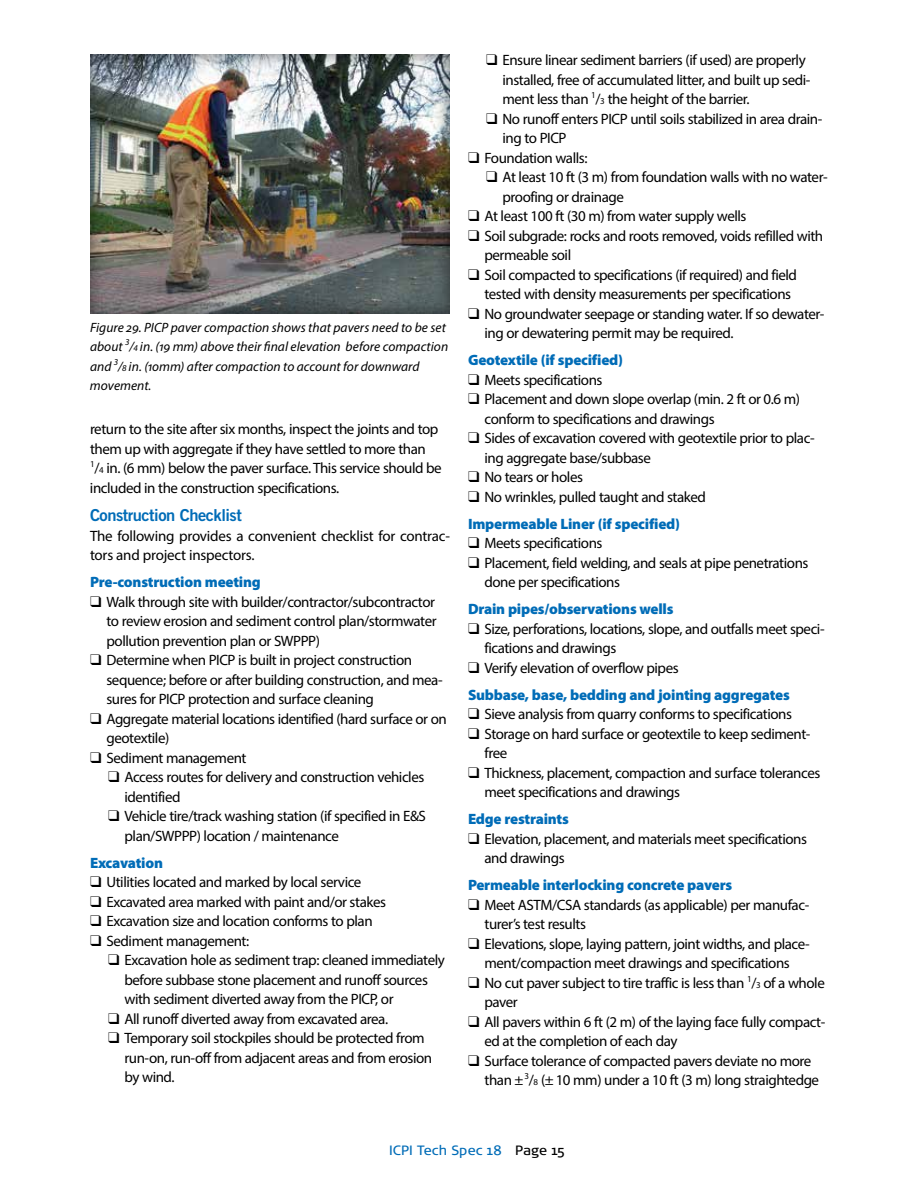
<style>
.page{position:relative;width:918px;height:1188px;background:#fff}
.page>*{position:absolute;margin:0;border:0;box-sizing:border-box;transform-origin:0 0}
.t1{font:16.5px "Trade Gothic Bold Two";letter-spacing:-.03em;color:#006cb7}
.t2{font:15px/19.5px "Myriad Pro";letter-spacing:-.03em;color:#000}
.t3{font:900 15px/27px "Myriad Pro";letter-spacing:-.015em;color:#006cb7}
.t4{font:italic 13.5px/19.5px "Myriad Pro";letter-spacing:.005em;color:#000}
.t5{font:13.5px "Signa Pro";letter-spacing:.015em;color:#006cb7}
.s1{font-size:9px}
.s2{font-weight:900;color:#006cb7}
.s3{color:#000}
.s4{font-weight:400;color:#000}
</style>
<div class="page">
<div style="left:88px;top:53px;width:362px;height:261px;background:#000;opacity:.6"></div>
<p class="t4" style="left:90px;top:317px;width:360px">Figure 29. PICP paver compaction shows that pavers need to be set about <sup>3</sup>/<span class="s1">4</span> in. (19 mm) above their final elevation before compaction and <sup>3</sup>/<span class="s1">8</span> in. (10mm) after compaction to account for downward movement.</p>
<p class="t2" style="left:90px;top:419px;width:353px">return to the site after six months, inspect the joints and top them up with aggregate if they have settled to more than <sup>1</sup>/<span class="s1">4</span> in. (6 mm) below the paver surface. This service should be included in the construction specifications.</p>
<p class="t1" style="left:90px;top:505px;width:153px">Construction Checklist</p>
<p class="t2" style="left:90px;top:526px;width:361px">The following provides a convenient checklist for contrac&shy;tors and project inspectors.</p>
<p class="t3" style="left:90px;top:568px;width:172px">Pre-construction meeting</p>
<p class="t2" style="left:106px;top:592px;width:332px;text-align:justify;text-indent:-16px">❑ Walk through site with builder/contractor/subcontractor to review erosion and sediment control plan/stormwater pollution prevention plan or SWPPP)</p>
<p class="t2" style="left:106px;top:650px;width:338px;text-indent:-16px">❑ Determine when PICP is built in project construction sequence; before or after building construction, and mea&shy;sures for PICP protection and surface cleaning</p>
<p class="t2" style="left:106px;top:709px;width:342px;text-indent:-16px">❑ Aggregate material locations identified (hard surface or on geotextile)</p>
<p class="t2" style="left:90px;top:748px;width:158px">❑ Sediment management</p>
<p class="t2" style="left:124px;top:767px;width:301px;text-indent:-16px">❑ Access routes for delivery and construction vehicles identified</p>
<p class="t2" style="left:124px;top:806px;width:303px;text-indent:-16px">❑ Vehicle tire/track washing station (if specified in E&amp;S plan/SWPPP) location / maintenance</p>
<p class="t3" style="left:90px;top:849px;width:75px">Excavation</p>
<p class="t2" style="left:90px;top:872px;width:273px">❑ Utilities located and marked by local service</p>
<p class="t2" style="left:90px;top:892px;width:298px">❑ Excavated area marked with paint and/or stakes</p>
<p class="t2" style="left:90px;top:911px;width:284px">❑ Excavation size and location conforms to plan</p>
<p class="t2" style="left:90px;top:931px;width:161px">❑ Sediment management:</p>
<p class="t2" style="left:124px;top:950px;width:322px;text-indent:-16px">❑ Excavation hole as sediment trap: cleaned immediately before subbase stone placement and runoff sources with sediment diverted away from the PICP, or</p>
<p class="t2" style="left:108px;top:1009px;width:282px">❑ All runoff diverted away from excavated area.</p>
<p class="t2" style="left:124px;top:1028px;width:309px;text-indent:-16px">❑ Temporary soil stockpiles should be protected from run-on, run-off from adjacent areas and from erosion by wind.</p>
<p class="t2" style="left:503px;top:50px;width:309px;text-indent:-17px">❑ Ensure linear sediment barriers (if used) are properly installed, free of accumulated litter, and built up sedi&shy;ment less than <sup>1</sup>/<span class="s1">3</span> the height of the barrier.</p>
<p class="t2" style="left:503px;top:109px;width:321px;text-indent:-16px">❑ No runoff enters PICP until soils stabilized in area drain&shy;ing to PICP</p>
<p class="t2" style="left:468px;top:148px;width:121px">❑ Foundation walls:</p>
<p class="t2" style="left:503px;top:167px;width:327px;text-indent:-16px">❑ At least 10 ft (3 m) from foundation walls with no water&shy;proofing or drainage</p>
<p class="t2" style="left:468px;top:206px;width:280px">❑ At least 100 ft (30 m) from water supply wells</p>
<p class="t2" style="left:485px;top:226px;width:340px;text-indent:-16px">❑ Soil subgrade: rocks and roots removed, voids refilled with permeable soil</p>
<p class="t2" style="left:485px;top:265px;width:314px;text-indent:-16px">❑ Soil compacted to specifications (if required) and field tested with density measurements per specifications</p>
<p class="t2" style="left:485px;top:304px;width:342px;text-indent:-16px">❑ No groundwater seepage or standing water. If so dewater&shy;ing or dewatering permit may be required.</p>
<p class="t3" style="left:468px;top:346px;width:157px">Geotextile (if specified)</p>
<p class="t2" style="left:468px;top:370px;width:136px">❑ Meets specifications</p>
<p class="t2" style="left:485px;top:389px;width:317px;text-indent:-16px">❑ Placement and down slope overlap (min. 2 ft or 0.6 m) conform to specifications and drawings</p>
<p class="t2" style="left:485px;top:428px;width:332px;text-indent:-16px">❑ Sides of excavation covered with geotextile prior to plac&shy;ing aggregate base/subbase</p>
<p class="t2" style="left:468px;top:467px;width:117px">❑ No tears or holes</p>
<p class="t2" style="left:468px;top:483px;width:240px;line-height:27px">❑ No wrinkles, pulled taught and staked<br><span class="s2">Impermeable Liner (if specified)</span></p>
<p class="t2" style="left:468px;top:533px;width:136px">❑ Meets specifications</p>
<p class="t2" style="left:485px;top:553px;width:325px;text-indent:-16px">❑ Placement, field welding, and seals at pipe penetrations done per specifications</p>
<p class="t3" style="left:468px;top:595px;width:207px">Drain pipes/observations wells</p>
<p class="t2" style="left:485px;top:619px;width:342px;text-indent:-16px">❑ Size, perforations, locations, slope, and outfalls meet speci&shy;fications and drawings</p>
<p class="t3" style="left:468px;top:654px;width:323px"><span class="s3">❑</span> <span class="s4">Verify elevation of overflow pipes<br></span>Subbase, base, bedding and jointing aggregates</p>
<p class="t2" style="left:468px;top:704px;width:325px">❑ Sieve analysis from quarry conforms to specifications</p>
<p class="t2" style="left:485px;top:724px;width:327px;text-indent:-16px">❑ Storage on hard surface or geotextile to keep sediment&shy;free</p>
<p class="t2" style="left:485px;top:763px;width:337px;text-indent:-16px">❑ Thickness, placement, compaction and surface tolerances meet specifications and drawings</p>
<p class="t3" style="left:468px;top:805px;width:102px">Edge restraints</p>
<p class="t2" style="left:485px;top:829px;width:324px;text-indent:-16px">❑ Elevation, placement, and materials meet specifications and drawings</p>
<p class="t3" style="left:468px;top:871px;width:266px">Permeable interlocking concrete pavers</p>
<p class="t2" style="left:485px;top:895px;width:326px;text-indent:-16px">❑ Meet ASTM/CSA standards (as applicable) per manufac&shy;turer’s test results</p>
<p class="t2" style="left:468px;top:934px;width:343px;text-align:center">❑ Elevations, slope, laying pattern, joint widths, and place&shy;ment/compaction meet drawings and specifications</p>
<p class="t2" style="left:485px;top:973px;width:342px;text-indent:-17px">❑ No cut paver subject to tire traffic is less than <sup>1</sup>/<span class="s1">3</span> of a whole paver</p>
<p class="t2" style="left:485px;top:1012px;width:342px;text-indent:-16px">❑ All pavers within 6 ft (2 m) of the laying face fully compact&shy;ed at the completion of each day</p>
<p class="t2" style="left:485px;top:1051px;width:336px;text-indent:-16px">❑ Surface tolerance of compacted pavers deviate no more than ±<sup>3</sup>/<span class="s1">8</span> (± 10 mm) under a 10 ft (3 m) long straightedge</p>
<p class="t5" style="left:389px;top:1142px;width:177px">ICPI Tech Spec 18 <span class="s3">Page 15</span></p>
</div>
